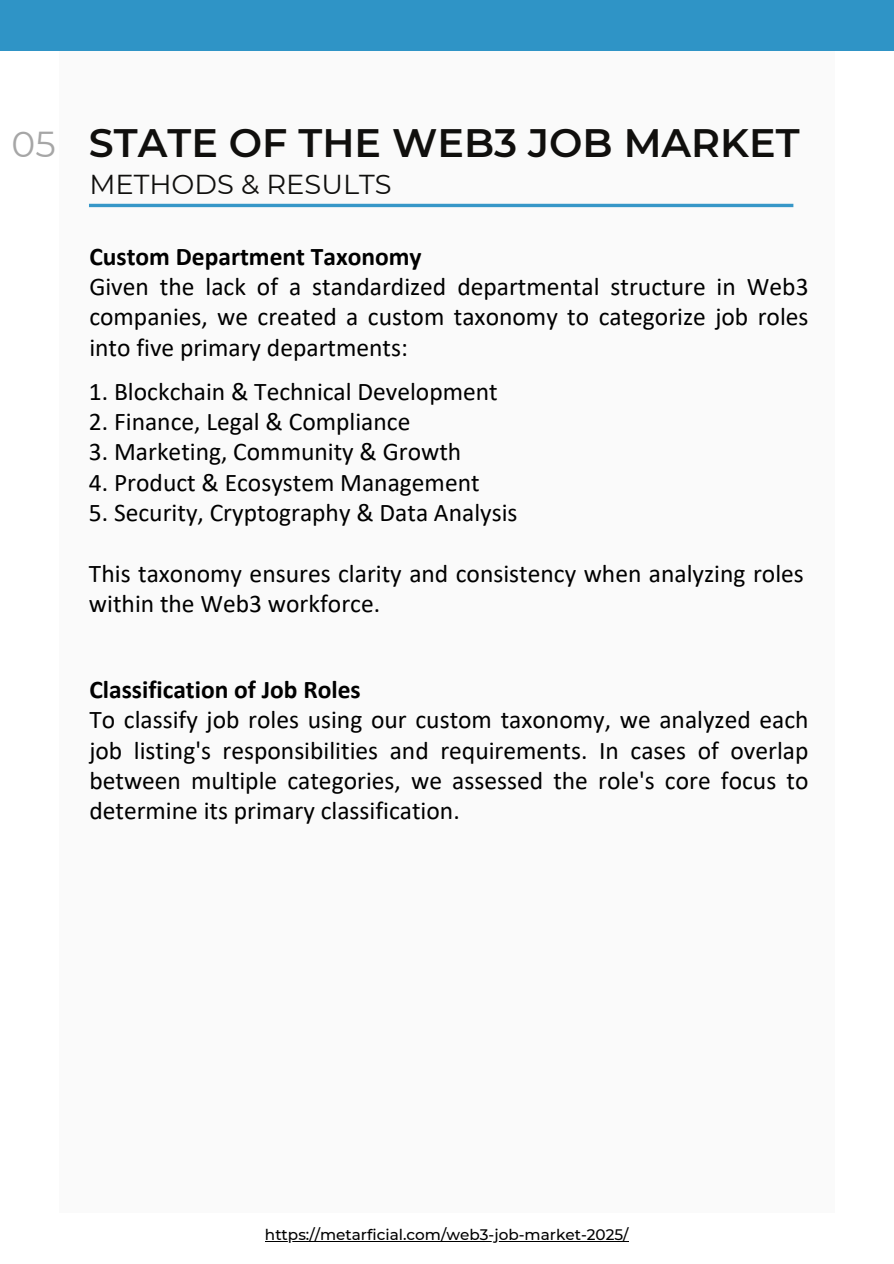
<style>
.page{position:relative;width:894px;height:1264px;background:#fff}
.page>*{position:absolute;margin:0;border:0;box-sizing:border-box;transform-origin:0 0}
.t1{font:600 39.6px "Montserrat";color:#100f0d}
.t2{font:36px "Montserrat";color:#a6a6a6}
.t3{font:27.3px "Montserrat";color:#100f0d}
.t4{font:25.5px/30.3px "Calibri";color:#000}
.t5{font:500 15.15px "Montserrat";color:#000}
.s1{font-weight:700}
</style>
<div class="page">
<div style="left:59px;top:51px;width:775px;height:1161px;background:#fafafa"></div>
<div style="left:0;top:0;width:893px;height:51px;background:#2f94c6"></div>
<hr style="left:89px;top:204px;width:704px;height:3px;background:#3797c8">
<hr style="left:265px;top:1241px;width:363px;height:1px;background:#000">
<h2 class="t2" style="left:12px;top:123px;width:46px">05</h2>
<h1 class="t1" style="left:89px;top:118px;width:712px">STATE OF THE WEB3 JOB MARKET</h1>
<p class="t3" style="left:89px;top:167px;width:304px">METHODS &amp; RESULTS</p>
<h3 class="t4" style="left:89px;top:243px;width:720px"><span class="s1">Custom Department Taxonomy<br></span>Given the lack of a standardized departmental structure in Web3 companies, we created a custom taxonomy to categorize job roles into five primary departments:</h3>
<h3 class="t4" style="left:89px;top:378px;width:410px">1. Blockchain &amp; Technical Development</h3>
<h3 class="t4" style="left:89px;top:408px;width:323px">2. Finance, Legal &amp; Compliance</h3>
<h3 class="t4" style="left:89px;top:439px;width:374px">3. Marketing, Community &amp; Growth</h3>
<h3 class="t4" style="left:89px;top:469px;width:392px">4. Product &amp; Ecosystem Management</h3>
<h3 class="t4" style="left:89px;top:499px;width:430px">5. Security, Cryptography &amp; Data Analysis</h3>
<h3 class="t4" style="left:89px;top:560px;width:716px">This taxonomy ensures clarity and consistency when analyzing roles within the Web3 workforce.</h3>
<p class="t4" style="left:89px;top:676px;width:720px"><span class="s1">Classification of Job Roles<br></span>To classify job roles using our custom taxonomy, we analyzed each job listing's responsibilities and requirements. In cases of overlap between multiple categories, we assessed the role's core focus to determine its primary classification.</p>
<h3 class="t5" style="left:265px;top:1225px;width:365px">https://metarficial.com/web3-job-market-2025/</h3>
</div>
